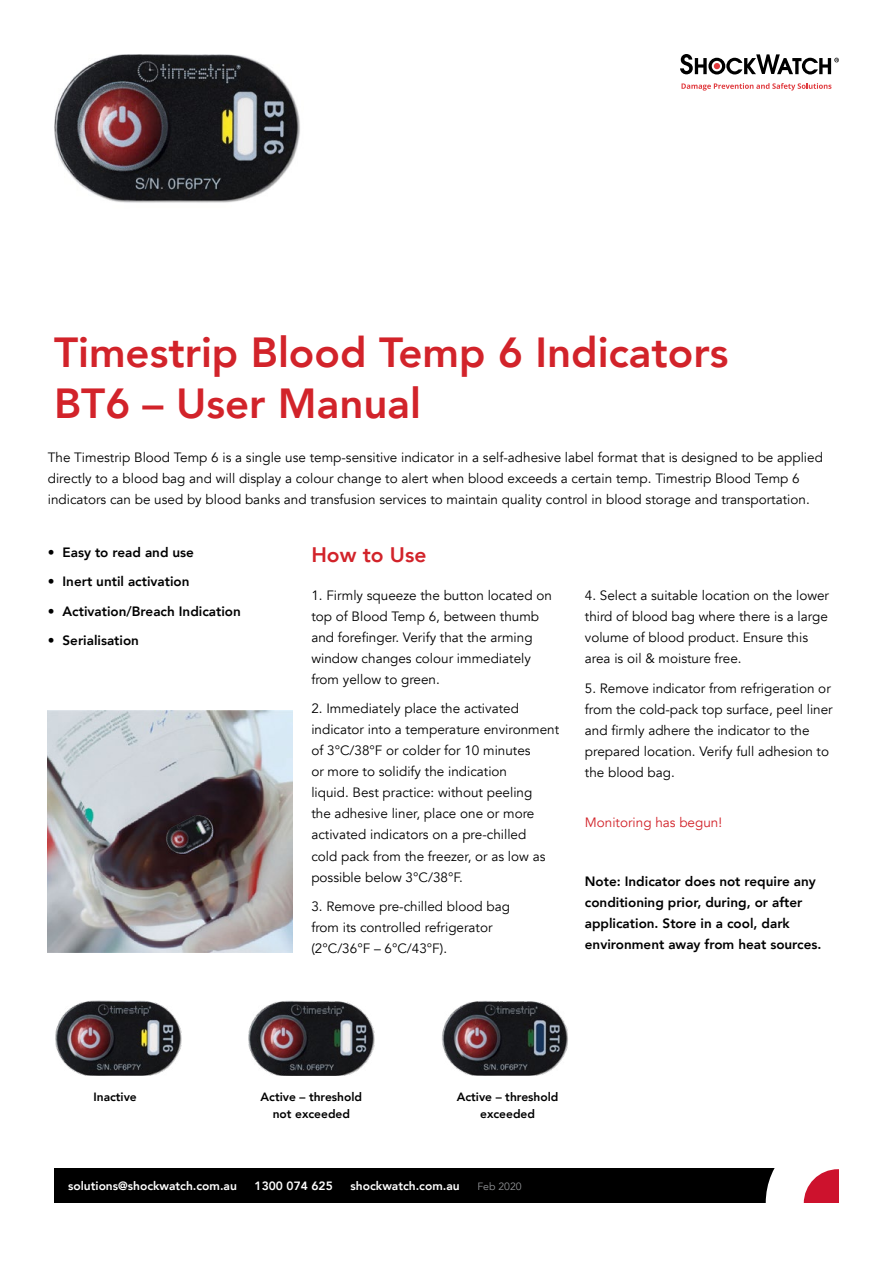
<style>
.page{position:relative;width:893px;height:1263px;background:#fff}
.page>*{position:absolute;margin:0;border:0;box-sizing:border-box;transform-origin:0 0}
.t1{font:800 42px/50.4px "Avenir";color:#d2232a}
.t2{font:800 21px "Avenir";color:#d2232a}
.t3{font:13.5px/21px "Avenir";color:#000}
.t4{font:800 13.5px/21px "Avenir";color:#000}
.t5{font:13.5px "Avenir";color:#d2232a}
.t6{font:800 12px/16.5px "Avenir";color:#000;text-align:center}
.t7{font:800 12px "Avenir";color:#fff}
.t8{font:10.5px "Avenir";color:#939598}
</style>
<div class="page">
<svg style="left:680px;top:54px;width:159px;height:21px"></svg>
<svg style="left:681px;top:83px;width:150px;height:8px"></svg>
<div style="left:54px;top:1169px;width:785px;height:34px;background:#000"></div>
<svg style="left:766px;top:1169px;width:73px;height:34px;background:#e39ca7"></svg>
<img style="left:54px;top:54px;width:246px;height:149px">
<img style="left:55px;top:1001px;width:127px;height:75px">
<img style="left:248px;top:1001px;width:127px;height:75px">
<img style="left:442px;top:1001px;width:126px;height:75px">
<img style="left:48px;top:710px;width:244px;height:242px">
<img style="left:161px;top:809px;width:58px;height:50px">
<h1 class="t1" style="left:54px;top:327px;width:676px">Timestrip Blood Temp 6 Indicators<br>BT6 – User Manual</h1>
<p class="t3" style="left:48px;top:447px;width:777px">The Timestrip Blood Temp 6 is a single use temp-sensitive indicator in a self-adhesive label format that is designed to be applied directly to a blood bag and will display a colour change to alert when blood exceeds a certain temp. Timestrip Blood Temp 6 indicators can be used by blood banks and transfusion services to maintain quality control in blood storage and transportation.</p>
<p class="t4" style="left:48px;top:542px;width:148px">• Easy to read and use</p>
<h2 class="t2" style="left:311px;top:538px;width:117px">How to Use</h2>
<p class="t4" style="left:48px;top:571px;width:143px">• Inert until activation</p>
<p class="t4" style="left:48px;top:601px;width:195px">• Activation/Breach Indication</p>
<p class="t4" style="left:48px;top:630px;width:93px">• Serialisation</p>
<p class="t3" style="left:311px;top:585px;width:242px">1. Firmly squeeze the button located on top of Blood Temp 6, between thumb and forefinger. Verify that the arming window changes colour immediately from yellow to green.</p>
<p class="t3" style="left:311px;top:698px;width:249px">2. Immediately place the activated indicator into a temperature environment of 3°C/38°F or colder for 10 minutes<br>or more to solidify the indication<br>liquid. Best practice: without peeling<br>the adhesive liner, place one or more activated indicators on a pre-chilled<br>cold pack from the freezer, or as low as possible below 3°C/38°F.</p>
<p class="t3" style="left:311px;top:896px;width:200px">3. Remove pre-chilled blood bag from its controlled refrigerator (2°C/36°F – 6°C/43°F).</p>
<p class="t3" style="left:585px;top:585px;width:246px">4. Select a suitable location on the lower third of blood bag where there is a large volume of blood product. Ensure this area is oil &amp; moisture free.</p>
<p class="t3" style="left:585px;top:678px;width:249px">5. Remove indicator from refrigeration or from the cold-pack top surface, peel liner and firmly adhere the indicator to the prepared location. Verify full adhesion to the blood bag.</p>
<p class="t5" style="left:585px;top:814px;width:139px">Monitoring has begun!</p>
<p class="t4" style="left:585px;top:871px;width:238px">Note: Indicator does not require any conditioning prior, during, or after application. Store in a cool, dark environment away from heat sources.</p>
<p class="t6" style="left:93px;top:1089px;width:45px">Inactive</p>
<p class="t6" style="left:261px;top:1089px;width:103px">Active – threshold not exceeded</p>
<p class="t6" style="left:457px;top:1089px;width:103px">Active – threshold exceeded</p>
<p class="t7" style="left:68px;top:1177px;width:170px">solutions@shockwatch.com.au</p>
<p class="t7" style="left:255px;top:1177px;width:80px">1300 074 625</p>
<p class="t7" style="left:351px;top:1177px;width:111px">shockwatch.com.au</p>
<p class="t8" style="left:477px;top:1180px;width:46px">Feb 2020</p>
</div>
